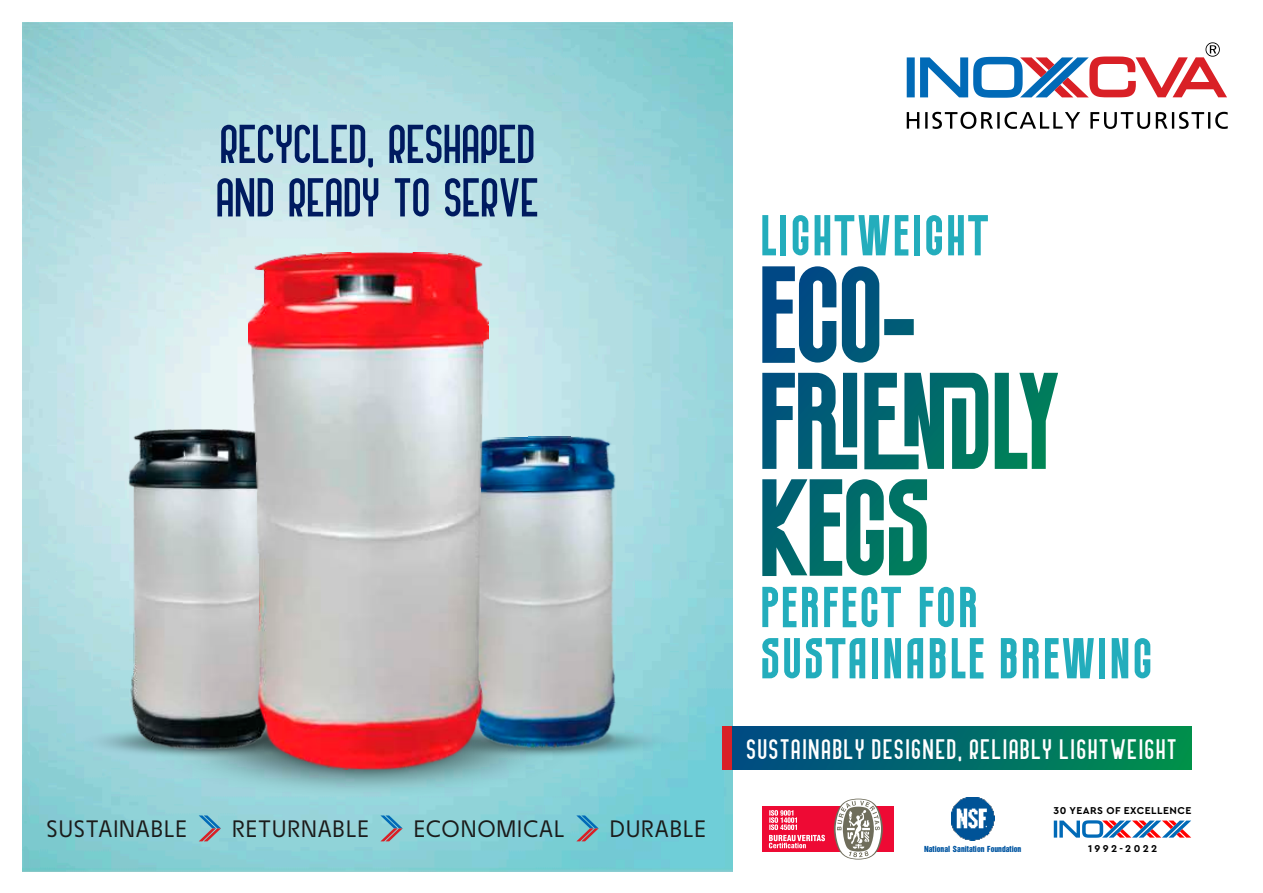
<style>
.page{position:relative;width:1263px;height:893px;background:#fff}
.page>*{position:absolute;margin:0;border:0;box-sizing:border-box;transform-origin:0 0}
.t1{font:57.45px/51.3px "Sersant";letter-spacing:.05em;color:#23adbc}
.t2{font:55.2px/53.4px "Alanus";letter-spacing:.025em;color:#001b60}
.t3{font:28.5px "Alanus";letter-spacing:.085em;color:#fff}
.t4{font:23.7px "TASA Explorer";letter-spacing:.04em;color:#1b1b1a}
.t5{font:700 10.5px "Cera Pro";letter-spacing:.045em;color:#000}
.t6{font:700 10.5px "Cera Pro";letter-spacing:.225em;color:#000}
.t7{font:8.4px "Helvetica Inserat Roman Semi B";color:#0055a1}
</style>
<div class="page">
<img style="left:22px;top:22px;width:711px;height:849px">
<svg style="left:907px;top:112px;width:321px;height:17px"></svg>
<svg style="left:907px;top:42px;width:320px;height:56px"></svg>
<svg style="left:1054px;top:820px;width:137px;height:18px"></svg>
<img style="left:951px;top:797px;width:43px;height:43px">
<div style="left:762px;top:806px;width:132px;height:46px;background:#ee0a34"></div>
<svg style="left:769px;top:810px;width:56px;height:38px"></svg>
<svg style="left:834px;top:799px;width:49px;height:61px"></svg>
<div style="left:732px;top:726px;width:459px;height:44px;background:linear-gradient(to right,#004885,#008f4d)"></div>
<svg style="left:199px;top:815px;width:22px;height:26px"></svg>
<svg style="left:380px;top:815px;width:23px;height:26px"></svg>
<svg style="left:576px;top:815px;width:23px;height:26px"></svg>
<div style="left:723px;top:726px;width:9px;height:44px;background:#d92026"></div>
<div style="left:35px;top:721px;width:43px;height:42px;background:#98d3d8"></div>
<img style="left:647px;top:721px;width:72px;height:42px">
<img style="left:78px;top:676px;width:569px;height:139px">
<img style="left:488px;top:436px;width:129px;height:315px">
<img style="left:129px;top:429px;width:120px;height:320px">
<img style="left:249px;top:252px;width:239px;height:517px">
<svg style="left:762px;top:266px;width:152px;height:97px"></svg>
<svg style="left:762px;top:372px;width:296px;height:98px"></svg>
<svg style="left:762px;top:479px;width:166px;height:97px"></svg>
<h2 class="t2" style="left:217px;top:122px;width:323px">RECYCLED, RESHAPED<br>AND READY TO SERVE</h2>
<h1 class="t1" style="left:760px;top:214px;width:228px">LIGHTWEIGHT</h1>
<p class="t4" style="left:47px;top:815px;width:142px">SUSTAINABLE</p>
<p class="t4" style="left:232px;top:815px;width:138px">RETURNABLE</p>
<p class="t4" style="left:414px;top:815px;width:152px">ECONOMICAL</p>
<p class="t4" style="left:610px;top:815px;width:98px">DURABLE</p>
<h1 class="t1" style="left:760px;top:586px;width:393px">PERFECT FOR<br>SUSTAINABLE BREWING</h1>
<p class="t3" style="left:747px;top:738px;width:431px">SUSTAINABLY DESIGNED, RELIABLY LIGHTWEIGHT</p>
<p class="t5" style="left:1053px;top:806px;width:139px">30 YEARS OF EXCELLENCE</p>
<p class="t7" style="left:924px;top:846px;width:99px">National Sanitation Foundation</p>
<p class="t6" style="left:1088px;top:843px;width:71px">1992-2022</p>
</div>
